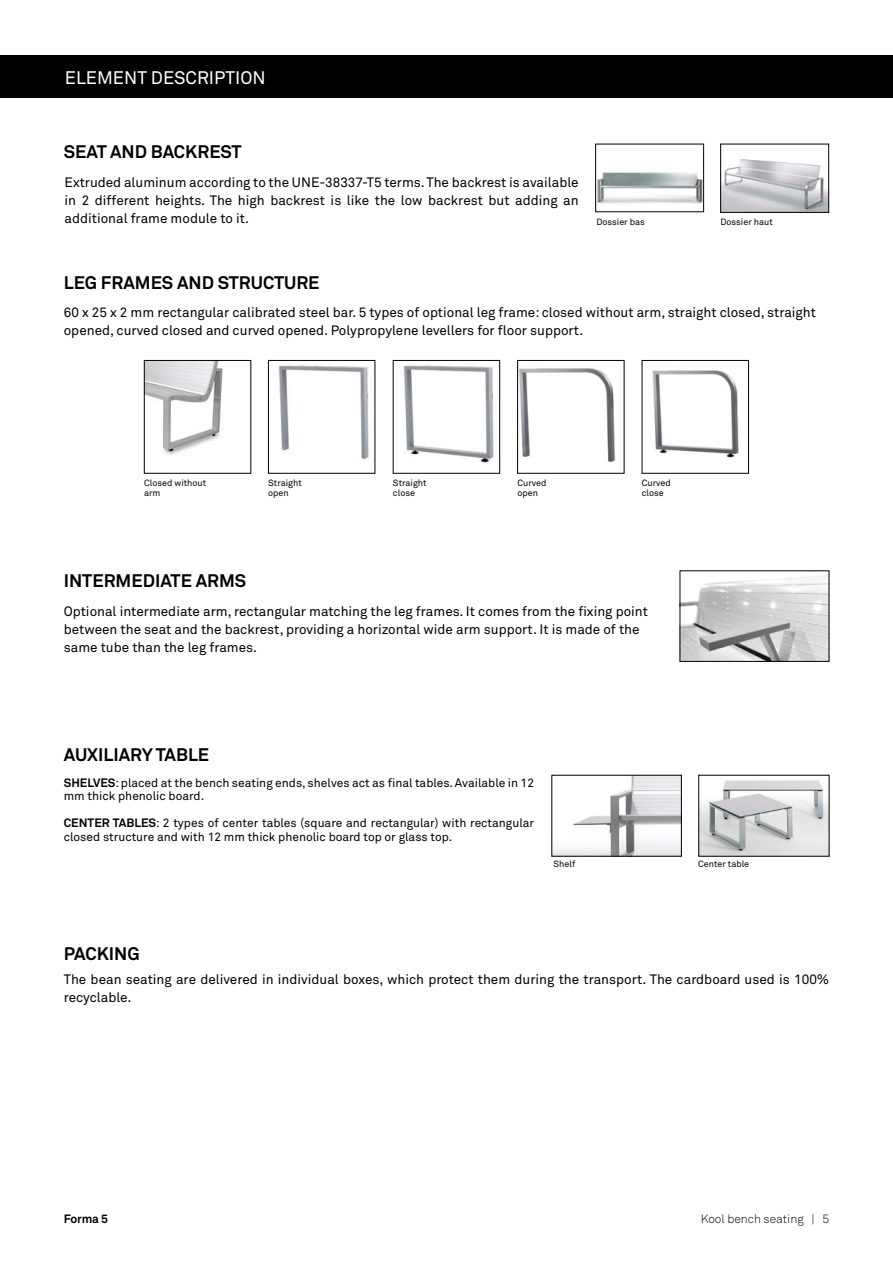
<style>
.page{position:relative;width:893px;height:1263px;background:#fff}
.page>*{position:absolute;margin:0;border:0;box-sizing:border-box;transform-origin:0 0}
.t1{font:700 18px "Akkurat";color:#000}
.t2{font:18px "Akkurat";color:#fff}
.t3{font:13.5px/18px "Akkurat";color:#000}
.t4{font:12px/13.5px "Akkurat";color:#000}
.t5{font:300 12px "Akkurat";color:#000}
.t6{font:700 12px "Akkurat";letter-spacing:-.02em;color:#000}
.t7{font:9px/9.8px "Akkurat";color:#000}
.s1{font-weight:700}
</style>
<div class="page">
<div style="left:0;top:55px;width:893px;height:43px;background:#000"></div>
<img style="left:597px;top:172px;width:105px;height:32px">
<div style="left:595px;top:144px;width:109px;height:68px;border:1px solid #000"></div>
<img style="left:722px;top:159px;width:105px;height:52px">
<div style="left:720px;top:144px;width:109px;height:69px;border:1px solid #000"></div>
<img style="left:279px;top:365px;width:90px;height:95px">
<div style="left:268px;top:360px;width:107px;height:113px;border:1px solid #000"></div>
<img style="left:519px;top:368px;width:97px;height:94px">
<div style="left:517px;top:360px;width:107px;height:113px;border:1px solid #000"></div>
<img style="left:146px;top:362px;width:77px;height:93px">
<div style="left:144px;top:360px;width:107px;height:113px;border:1px solid #000"></div>
<img style="left:652px;top:370px;width:87px;height:88px">
<div style="left:642px;top:360px;width:107px;height:113px;border:1px solid #000"></div>
<img style="left:404px;top:365px;width:90px;height:98px">
<div style="left:393px;top:360px;width:107px;height:113px;border:1px solid #000"></div>
<img style="left:682px;top:575px;width:145px;height:85px">
<div style="left:680px;top:571px;width:149px;height:91px;border:1px solid #000"></div>
<img style="left:701px;top:780px;width:126px;height:74px">
<img style="left:554px;top:777px;width:126px;height:77px">
<h1 class="t2" style="left:65px;top:66px;width:202px">ELEMENT DESCRIPTION</h1>
<h1 class="t1" style="left:64px;top:141px;width:179px">SEAT AND BACKREST</h1>
<p class="t3" style="left:65px;top:173px;width:516px;text-align:justify">Extruded aluminum according to the UNE-38337-T5 terms. The backrest is available in 2 different heights. The high backrest is like the low backrest but adding an additional frame module to it.</p>
<p class="t7" style="left:596px;top:216px;width:50px">Dossier bas</p>
<p class="t7" style="left:720px;top:216px;width:54px">Dossier haut</p>
<h1 class="t1" style="left:64px;top:271px;width:257px">LEG FRAMES AND STRUCTURE</h1>
<p class="t3" style="left:64px;top:303px;width:754px">60 x 25 x 2 mm rectangular calibrated steel bar. 5 types of optional leg frame: closed without arm, straight closed, straight opened, curved closed and curved opened. Polypropylene levellers for floor support.</p>
<p class="t7" style="left:144px;top:478px;width:64px">Closed without arm</p>
<p class="t7" style="left:517px;top:478px;width:31px">Curved open</p>
<p class="t7" style="left:268px;top:478px;width:35px">Straight open</p>
<p class="t7" style="left:393px;top:478px;width:35px">Straight close</p>
<p class="t7" style="left:642px;top:478px;width:31px">Curved close</p>
<h1 class="t1" style="left:64px;top:569px;width:184px">INTERMEDIATE ARMS</h1>
<p class="t3" style="left:64px;top:602px;width:586px">Optional intermediate arm, rectangular matching the leg frames. It comes from the fixing point between the seat and the backrest, providing a horizontal wide arm support. It is made of the same tube than the leg frames.</p>
<h1 class="t1" style="left:64px;top:743px;width:147px">AUXILIARY TABLE</h1>
<p class="t4" style="left:64px;top:776px;width:472px"><span class="s1">SHELVES</span>: placed at the bench seating ends, shelves act as final tables. Available in 12 mm thick phenolic board.</p>
<p class="t4" style="left:64px;top:816px;width:472px"><span class="s1">CENTER TABLES</span>: 2 types of center tables (square and rectangular) with rectangular closed structure and with 12 mm thick phenolic board top or glass top.</p>
<p class="t7" style="left:554px;top:859px;width:23px">Shelf</p>
<p class="t7" style="left:698px;top:859px;width:53px">Center table</p>
<h1 class="t1" style="left:64px;top:942px;width:77px">PACKING</h1>
<p class="t3" style="left:64px;top:971px;width:767px;line-height:17.2px">The bean seating are delivered in individual boxes, which protect them during the transport. The cardboard used is 100% recyclable.</p>
<p class="t6" style="left:64px;top:1211px;width:46px">Forma 5</p>
<p class="t5" style="left:701px;top:1211px;width:130px">Kool bench seating | 5</p>
</div>
